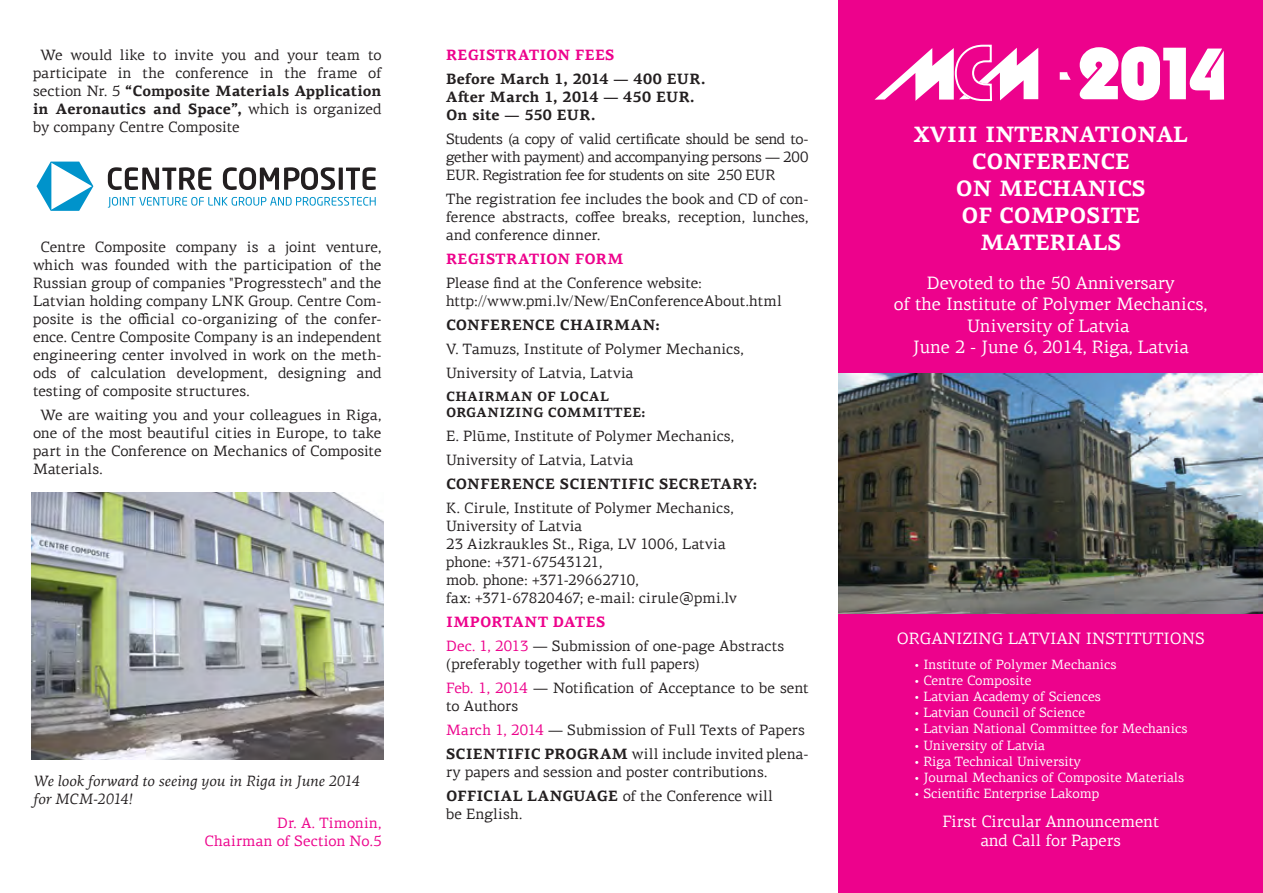
<style>
.page{position:relative;width:1263px;height:893px;background:#fff}
.page>*{position:absolute;margin:0;border:0;box-sizing:border-box;transform-origin:0 0}
.t1{font:700 22.35px/27px "PF Agora Serif Pro";color:#fff;text-align:center}
.t2{font:18px/21.6px "PF Agora Serif Pro";color:#fff;text-align:center}
.t3{font:16.5px/19.8px "PF Agora Serif Pro";color:#fff;text-align:center}
.t4{font:15px/18px "PF Agora Serif Pro";color:#231f20}
.t5{font:700 15px/18px "PF Agora Serif Pro";letter-spacing:.025em;color:#231f20}
.t6{font:italic 15px/18px "PF Agora Serif Pro";letter-spacing:-.005em;color:#231f20}
.t7{font:15px/18px "PF Agora Serif Pro";letter-spacing:.01em;color:#ed028c;text-align:right}
.t8{font:700 15px "PF Agora Serif Pro";letter-spacing:.02em;color:#ed028c}
.t9{font:13.5px "PF Agora Serif Pro";color:#fff}
.t10{font:700 13.5px/16.2px "PF Agora Serif Pro";letter-spacing:.03em;color:#231f20}
.s1{font-weight:700}
.s2{font-weight:700;color:#ed028c}
.s3{color:#ed028c}
</style>
<div class="page">
<div style="left:838px;top:0;width:425px;height:893px;background:#ed028c"></div>
<img style="left:838px;top:373px;width:425px;height:240px">
<img style="left:32px;top:492px;width:351px;height:267px">
<svg style="left:108px;top:167px;width:103px;height:23px"></svg>
<svg style="left:223px;top:167px;width:153px;height:23px"></svg>
<svg style="left:108px;top:197px;width:268px;height:11px"></svg>
<svg style="left:37px;top:162px;width:56px;height:49px"></svg>
<svg style="left:1060px;top:72px;width:11px;height:8px"></svg>
<svg style="left:874px;top:44px;width:164px;height:58px"></svg>
<svg style="left:1080px;top:47px;width:144px;height:53px"></svg>
<p class="t4" style="left:33px;top:46px;width:350px;text-align:justify;text-indent:8px">We would like to invite you and your team to participate in the conference in the frame of section Nr. 5 <span class="s1">“Composite Materials Application in Aeronautics and Space”,</span> which is organized by company Centre Composite</p>
<p class="t4" style="left:33px;top:238px;width:350px;text-align:justify;text-indent:8px">Centre Composite company is a joint venture, which was founded with the participation of the Russian group of companies "Progresstech" and the Latvian holding company LNK Group. Centre Com&shy;posite is the official co-organizing of the confer&shy;ence. Centre Composite Company is an independent engineering center involved in work on the meth&shy;ods of calculation development, designing and testing of composite structures.</p>
<p class="t4" style="left:33px;top:406px;width:350px;text-align:justify;text-indent:8px">We are waiting you and your colleagues in Riga, one of the most beautiful cities in Europe, to take part in the Conference on Mechanics of Composite Materials.</p>
<p class="t6" style="left:33px;top:772px;width:328px">We look forward to seeing you in Riga in June 2014 for MCM-2014!</p>
<p class="t7" style="left:205px;top:814px;width:178px">Dr. A. Timonin,<br>Chairman of Section No.5</p>
<p class="t8" style="left:446px;top:46px;width:170px">REGISTRATION FEES</p>
<p class="t5" style="left:446px;top:71px;width:261px">Before March 1, 2014 — 400 EUR.<br>Aſter March 1, 2014 — 450 EUR.<br>On site — 550 EUR.</p>
<p class="t4" style="left:446px;top:130px;width:364px;text-align:justify">Students (a copy of valid certificate should be send to&shy;gether with payment) and accompanying persons — 200<br>EUR. Registration fee for students on site 250 EUR</p>
<p class="t4" style="left:446px;top:190px;width:364px;text-align:justify">The registration fee includes the book and CD of con&shy;ference abstracts, coffee breaks, reception, lunches, and conference dinner.</p>
<p class="t8" style="left:446px;top:250px;width:179px">REGISTRATION FORM</p>
<p class="t4" style="left:446px;top:274px;width:337px">Please find at the Conference website: http://www.pmi.lv/New/EnConferenceAbout.html</p>
<p class="t5" style="left:446px;top:317px;width:215px">CONFERENCE CHAIRMAN:</p>
<p class="t4" style="left:446px;top:337px;width:299px;line-height:24px">V. Tamuzs, Institute of Polymer Mechanics,<br>University of Latvia, Latvia</p>
<p class="t10" style="left:446px;top:388px;width:201px">CHAIRMAN OF LOCAL<br>ORGANIZING COMMITTEE:</p>
<p class="t4" style="left:446px;top:424px;width:290px;line-height:24px">E. Plūme, Institute of Polymer Mechanics,<br>University of Latvia, Latvia</p>
<p class="t5" style="left:446px;top:475px;width:313px">CONFERENCE SCIENTIFIC SECRETARY:</p>
<p class="t4" style="left:446px;top:499px;width:292px">K. Cirule, Institute of Polymer Mechanics, University of Latvia<br>23 Aizkraukles St., Riga, LV 1006, Latvia phone: +371-67543121,<br>mob. phone: +371-29662710,<br>fax: +371-67820467; e-mail: cirule@pmi.lv</p>
<p class="t4" style="left:446px;top:610px;width:340px;line-height:24px"><span class="s2">IMPORTANT DATES<br></span><span class="s3">Dec. 1, 2013</span> — Submission of one-page Abstracts</p>
<p class="t4" style="left:446px;top:652px;width:364px;line-height:24px">(preferably together with full papers)<br><span class="s3">Feb. 1, 2014</span> — Notification of Acceptance to be sent</p>
<p class="t4" style="left:446px;top:694px;width:364px;line-height:24px">to Authors<br><span class="s3">March 1, 2014</span> — Submission of Full Texts of Papers<br><span class="s1">SCIENTIFIC PROGRAM</span> will include invited plena-</p>
<p class="t4" style="left:446px;top:760px;width:328px;line-height:24px">ry papers and session and poster contributions.<br><span class="s1">OFFICIAL LANGUAGE</span> of the Conference will</p>
<p class="t4" style="left:446px;top:805px;width:78px">be English.</p>
<h1 class="t1" style="left:914px;top:121px;width:275px">XVIII INTERNATIONAL<br>CONFERENCE<br>ON MECHANICS<br>OF COMPOSITE<br>MATERIALS</h1>
<p class="t2" style="left:894px;top:272px;width:315px">Devoted to the 50 Anniversary<br>of the Institute of Polymer Mechanics,<br>University of Latvia<br>June 2 - June 6, 2014, Riga, Latvia</p>
<p class="t3" style="left:897px;top:629px;width:309px">ORGANIZING LATVIAN INSTITUTIONS</p>
<p class="t9" style="left:914px;top:656px;width:204px">• Institute of Polymer Mechanics</p>
<p class="t9" style="left:914px;top:672px;width:119px">• Centre Composite</p>
<p class="t9" style="left:914px;top:688px;width:188px">• Latvian Academy of Sciences</p>
<p class="t9" style="left:914px;top:704px;width:173px">• Latvian Council of Science</p>
<p class="t9" style="left:914px;top:721px;width:275px">• Latvian National Committee for Mechanics</p>
<p class="t9" style="left:914px;top:737px;width:133px">• University of Latvia</p>
<p class="t9" style="left:914px;top:753px;width:169px">• Riga Technical University</p>
<p class="t9" style="left:914px;top:769px;width:272px">• Journal Mechanics of Composite Materials</p>
<p class="t9" style="left:914px;top:785px;width:187px">• Scientific Enterprise Lakomp</p>
<p class="t3" style="left:942px;top:811px;width:218px">First Circular Announcement and Call for Papers</p>
</div>
